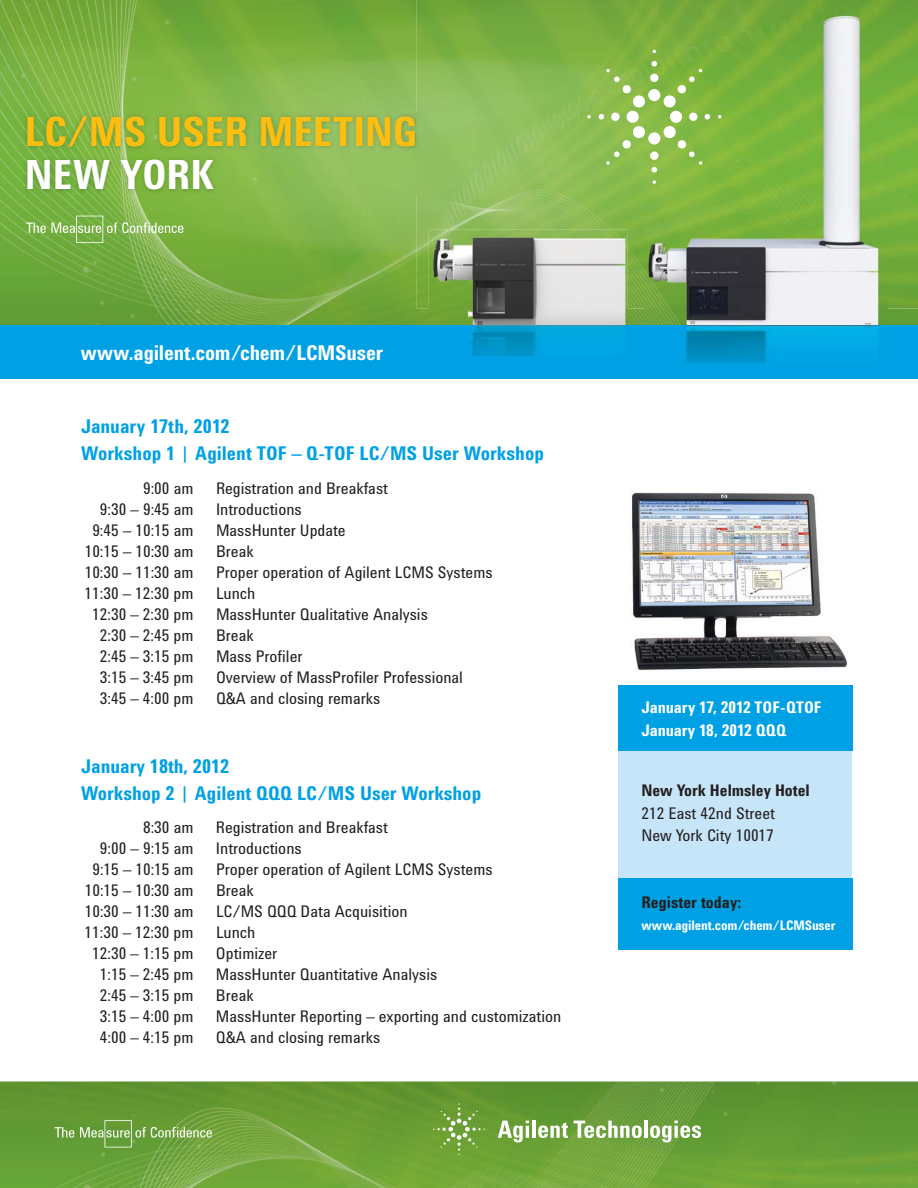
<style>
.page{position:relative;width:918px;height:1188px;background:#fff}
.page>*{position:absolute;margin:0;border:0;box-sizing:border-box;transform-origin:0 0}
.t1{font:700 41.4px "Agilent Condensed CFF";color:#febe10}
.t2{font:700 41.4px "Agilent Condensed CFF";color:#fff}
.t3{font:700 21px "Agilent Condensed CFF";letter-spacing:-.015em;color:#fff}
.t4{font:700 19.5px/27px "Agilent Condensed CFF";color:#00a0e4}
.t5{font:16.5px/22.5px "Agilent Condensed CFF";color:#231f20}
.t6{font:700 16.5px/22.5px "Agilent Condensed CFF";letter-spacing:-.01em;color:#fff}
.t7{font:700 16.5px "Agilent Condensed CFF";color:#231f20}
.t8{font:700 13.5px "Agilent Condensed CFF";letter-spacing:-.015em;color:#fff}
</style>
<div class="page">
<img style="left:631px;top:492px;width:222px;height:211px">
<img style="left:0;top:1082px;width:918px;height:106px">
<img style="left:418px;top:1149px;width:500px;height:39px">
<img style="left:0;top:0;width:429px;height:326px">
<img style="left:429px;top:308px;width:489px;height:18px">
<img style="left:417px;top:0;width:501px;height:308px">
<div style="left:618px;top:687px;width:234px;height:254px;background:#c7e5f8"></div>
<div style="left:618px;top:878px;width:234px;height:71px;background:#00a0e4"></div>
<img style="left:22px;top:112px;width:398px;height:83px">
<div style="left:0;top:326px;width:918px;height:53px;background:#00a0e4"></div>
<div style="left:618px;top:685px;width:234px;height:66px;background:#00a0e4"></div>
<img style="left:429px;top:230px;width:198px;height:78px">
<img style="left:472px;top:326px;width:153px;height:29px">
<img style="left:645px;top:9px;width:243px;height:299px">
<img style="left:686px;top:326px;width:192px;height:36px">
<div style="left:648px;top:89px;width:12px;height:12px;background:#fff;border-radius:50%"></div>
<div style="left:650px;top:74px;width:8px;height:8px;background:#fff;border-radius:50%"></div>
<svg style="left:652px;top:61px;width:5px;height:6px"></svg>
<div style="left:670px;top:111px;width:12px;height:12px;background:#fff;border-radius:50%"></div>
<div style="left:648px;top:132px;width:12px;height:13px;background:#fff;border-radius:50%"></div>
<div style="left:650px;top:152px;width:8px;height:8px;background:#fff;border-radius:50%"></div>
<svg style="left:652px;top:167px;width:5px;height:6px"></svg>
<svg style="left:653px;top:180px;width:3px;height:4px"></svg>
<div style="left:627px;top:111px;width:12px;height:12px;background:#fff;border-radius:50%"></div>
<svg style="left:587px;top:115px;width:4px;height:3px"></svg>
<svg style="left:663px;top:69px;width:39px;height:39px;background:#90bf56"></svg>
<svg style="left:663px;top:114px;width:47px;height:51px;background:#97c45f"></svg>
<svg style="left:599px;top:114px;width:47px;height:51px;background:#9ec768"></svg>
<svg style="left:606px;top:69px;width:40px;height:39px;background:#99c360"></svg>
<svg style="left:498px;top:1121px;width:31px;height:21px"></svg>
<hr style="left:532px;top:1121px;width:4px;height:17px;background:#fff">
<svg style="left:538px;top:1122px;width:30px;height:16px"></svg>
<svg style="left:574px;top:1121px;width:68px;height:17px"></svg>
<hr style="left:644px;top:1121px;width:4px;height:17px;background:#fff">
<svg style="left:650px;top:1121px;width:51px;height:21px"></svg>
<svg style="left:433px;top:1103px;width:52px;height:52px;background:#77a744"></svg>
<svg style="left:26px;top:216px;width:157px;height:27px;background:#8abb5d"></svg>
<svg style="left:55px;top:1127px;width:19px;height:11px"></svg>
<svg style="left:80px;top:1120px;width:132px;height:28px;background:#7cab52"></svg>
<h1 class="t1" style="left:25px;top:116px;width:394px">LC/MS USER MEETING</h1>
<h1 class="t2" style="left:25px;top:159px;width:191px">NEW YORK</h1>
<p class="t3" style="left:81px;top:345px;width:304px">www.agilent.com/chem/LCMSuser</p>
<p class="t4" style="left:81px;top:414px;width:464px">January 17th, 2012<br>Workshop 1 | Agilent TOF – Q-TOF LC/MS User Workshop</p>
<p class="t5" style="left:143px;top:478px;width:52px">9:00 am</p>
<p class="t5" style="left:216px;top:478px;width:174px">Registration and Breakfast</p>
<p class="t5" style="left:100px;top:499px;width:95px">9:30 – 9:45 am</p>
<p class="t5" style="left:216px;top:499px;width:87px">Introductions</p>
<p class="t5" style="left:92px;top:520px;width:103px">9:45 – 10:15 am</p>
<p class="t5" style="left:216px;top:520px;width:131px">MassHunter Update</p>
<p class="t5" style="left:85px;top:541px;width:110px">10:15 – 10:30 am</p>
<p class="t5" style="left:216px;top:541px;width:39px">Break</p>
<p class="t5" style="left:85px;top:562px;width:110px">10:30 – 11:30 am</p>
<p class="t5" style="left:216px;top:562px;width:278px">Proper operation of Agilent LCMS Systems</p>
<p class="t5" style="left:85px;top:583px;width:110px">11:30 – 12:30 pm</p>
<p class="t5" style="left:216px;top:583px;width:41px">Lunch</p>
<p class="t5" style="left:92px;top:604px;width:103px">12:30 – 2:30 pm</p>
<p class="t5" style="left:216px;top:604px;width:213px">MassHunter Qualitative Analysis</p>
<p class="t5" style="left:100px;top:625px;width:95px">2:30 – 2:45 pm</p>
<p class="t5" style="left:216px;top:625px;width:39px">Break</p>
<p class="t5" style="left:100px;top:646px;width:95px">2:45 – 3:15 pm</p>
<p class="t5" style="left:216px;top:646px;width:88px">Mass Profiler</p>
<p class="t5" style="left:100px;top:667px;width:95px">3:15 – 3:45 pm</p>
<p class="t5" style="left:216px;top:667px;width:249px">Overview of MassProfiler Professional</p>
<p class="t5" style="left:100px;top:688px;width:95px">3:45 – 4:00 pm</p>
<p class="t5" style="left:216px;top:688px;width:166px">Q&amp;A and closing remarks</p>
<p class="t4" style="left:81px;top:754px;width:402px">January 18th, 2012<br>Workshop 2 | Agilent QQQ LC/MS User Workshop</p>
<p class="t5" style="left:143px;top:818px;width:52px">8:30 am</p>
<p class="t5" style="left:216px;top:818px;width:174px">Registration and Breakfast</p>
<p class="t5" style="left:100px;top:839px;width:95px">9:00 – 9:15 am</p>
<p class="t5" style="left:216px;top:839px;width:87px">Introductions</p>
<p class="t5" style="left:92px;top:860px;width:103px">9:15 – 10:15 am</p>
<p class="t5" style="left:216px;top:860px;width:278px">Proper operation of Agilent LCMS Systems</p>
<p class="t5" style="left:85px;top:881px;width:110px">10:15 – 10:30 am</p>
<p class="t5" style="left:216px;top:881px;width:39px">Break</p>
<p class="t5" style="left:85px;top:902px;width:110px">10:30 – 11:30 am</p>
<p class="t5" style="left:216px;top:902px;width:193px">LC/MS QQQ Data Acquisition</p>
<p class="t5" style="left:85px;top:923px;width:110px">11:30 – 12:30 pm</p>
<p class="t5" style="left:216px;top:923px;width:41px">Lunch</p>
<p class="t5" style="left:92px;top:944px;width:103px">12:30 – 1:15 pm</p>
<p class="t5" style="left:216px;top:944px;width:63px">Optimizer</p>
<p class="t5" style="left:100px;top:965px;width:95px">1:15 – 2:45 pm</p>
<p class="t5" style="left:216px;top:965px;width:223px">MassHunter Quantitative Analysis</p>
<p class="t5" style="left:100px;top:986px;width:95px">2:45 – 3:15 pm</p>
<p class="t5" style="left:216px;top:986px;width:39px">Break</p>
<p class="t5" style="left:100px;top:1007px;width:95px">3:15 – 4:00 pm</p>
<p class="t5" style="left:216px;top:1007px;width:347px">MassHunter Reporting – exporting and customization</p>
<p class="t5" style="left:100px;top:1028px;width:95px">4:00 – 4:15 pm</p>
<p class="t5" style="left:216px;top:1028px;width:166px">Q&amp;A and closing remarks</p>
<p class="t6" style="left:641px;top:698px;width:182px">January 17, 2012 TOF-QTOF<br>January 18, 2012 QQQ</p>
<p class="t7" style="left:641px;top:784px;width:170px">New York Helmsley Hotel</p>
<p class="t5" style="left:641px;top:803px;width:135px">212 East 42nd Street<br>New York City 10017</p>
<p class="t7" style="left:641px;top:896px;width:101px">Register today:</p>
<p class="t8" style="left:641px;top:921px;width:195px">www.agilent.com/chem/LCMSuser</p>
</div>
